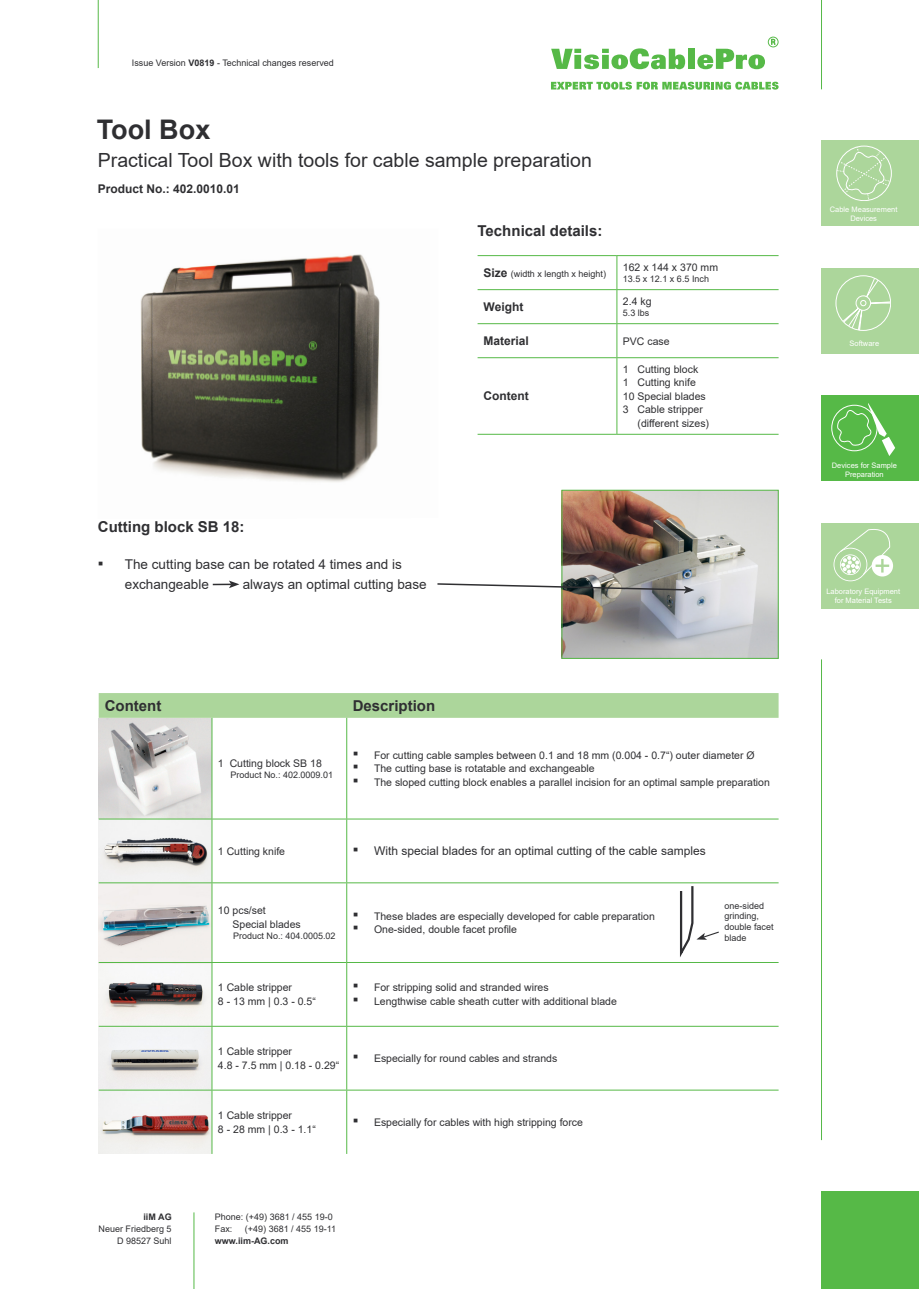
<style>
.page{position:relative;width:919px;height:1289px;background:#fff}
.page>*{position:absolute;margin:0;border:0;box-sizing:border-box;transform-origin:0 0}
.Produktüberschrift{font:700 27px "Arial";color:#2f2f32}
.t1{font:19.5px "Arial";color:#2f2f32}
.Überschrift_Stichpun{font:700 15px "Arial";color:#2f2f32}
.t2{font:13.5px/19.5px "Arial";color:#2f2f32}
.t3{font:12px "Arial";color:#2f2f32}
.t4{font:700 12px "Arial";color:#2f2f32}
.t5{font:10.5px/13.5px "Arial";color:#2f2f32}
.t6{font:9px/12px "Arial";color:#2f2f32;text-align:right}
.t7{font:700 9px "Arial";color:#2f2f32}
.t8{font:7.5px/9px "Arial";color:#fff;text-align:center}
.s1{font-weight:700}
.s2{font-weight:700;font-size:12px}
.s3{font-size:16.5px}
</style>
<div class="page">
<hr style="left:98px;top:0;width:1px;height:68px;background:#56b947">
<hr style="left:821px;top:0;width:1px;height:89px;background:#56b947">
<svg style="left:551px;top:48px;width:134px;height:21px"></svg>
<div style="left:688px;top:49px;width:6px;height:20px;background:#56b947"></div>
<svg style="left:697px;top:37px;width:81px;height:32px"></svg>
<svg style="left:551px;top:82px;width:227px;height:8px"></svg>
<hr style="left:821px;top:659px;width:1px;height:481px;background:#56b947">
<hr style="left:193px;top:1212px;width:1px;height:76px;background:#56b947">
<div style="left:821px;top:1191px;width:97px;height:97px;background:#56b947"></div>
<div style="left:821px;top:140px;width:97px;height:85px;background:#acd69b"></div>
<div style="left:821px;top:268px;width:97px;height:85px;background:#acd69b"></div>
<div style="left:821px;top:395px;width:97px;height:85px;background:#56b947"></div>
<div style="left:821px;top:523px;width:97px;height:85px;background:#acd69b"></div>
<svg style="left:837px;top:147px;width:53px;height:54px"></svg>
<svg style="left:842px;top:277px;width:48px;height:54px"></svg>
<svg style="left:836px;top:403px;width:59px;height:53px"></svg>
<svg style="left:833px;top:529px;width:60px;height:52px"></svg>
<img style="left:99px;top:718px;width:112px;height:435px">
<div style="left:99px;top:693px;width:679px;height:24px;background:#acd69b"></div>
<hr style="left:211px;top:717px;width:1px;height:101px;background:#56b947">
<hr style="left:346px;top:717px;width:1px;height:101px;background:#56b947">
<hr style="left:99px;top:818px;width:113px;height:1px;background:#56b947">
<hr style="left:212px;top:818px;width:135px;height:1px;background:#56b947">
<hr style="left:211px;top:819px;width:1px;height:63px;background:#56b947">
<hr style="left:347px;top:818px;width:431px;height:1px;background:#56b947">
<hr style="left:346px;top:819px;width:1px;height:63px;background:#56b947">
<hr style="left:99px;top:882px;width:113px;height:1px;background:#56b947">
<hr style="left:212px;top:882px;width:135px;height:1px;background:#56b947">
<hr style="left:211px;top:883px;width:1px;height:79px;background:#56b947">
<hr style="left:347px;top:882px;width:431px;height:1px;background:#56b947">
<hr style="left:346px;top:883px;width:1px;height:79px;background:#56b947">
<hr style="left:99px;top:962px;width:113px;height:1px;background:#56b947">
<hr style="left:212px;top:962px;width:135px;height:1px;background:#56b947">
<hr style="left:211px;top:962px;width:1px;height:63px;background:#56b947">
<hr style="left:347px;top:962px;width:431px;height:1px;background:#56b947">
<hr style="left:346px;top:962px;width:1px;height:63px;background:#56b947">
<hr style="left:99px;top:1025px;width:113px;height:1px;background:#56b947">
<hr style="left:212px;top:1025px;width:135px;height:1px;background:#56b947">
<hr style="left:211px;top:1026px;width:1px;height:63px;background:#56b947">
<hr style="left:347px;top:1025px;width:431px;height:1px;background:#56b947">
<hr style="left:346px;top:1026px;width:1px;height:63px;background:#56b947">
<hr style="left:99px;top:1089px;width:113px;height:1px;background:#56b947">
<hr style="left:212px;top:1089px;width:135px;height:1px;background:#56b947">
<hr style="left:211px;top:1090px;width:1px;height:63px;background:#56b947">
<hr style="left:347px;top:1089px;width:431px;height:1px;background:#56b947">
<hr style="left:346px;top:1090px;width:1px;height:63px;background:#56b947">
<img style="left:140px;top:254px;width:240px;height:228px">
<img style="left:563px;top:492px;width:213px;height:164px">
<div style="left:561px;top:490px;width:217px;height:168px;border:1px solid #56b947"></div>
<svg style="left:437px;top:582px;width:257px;height:11px"></svg>
<hr style="left:477px;top:255px;width:140px;height:1px;background:#56b947">
<hr style="left:617px;top:255px;width:161px;height:1px;background:#56b947">
<hr style="left:616px;top:256px;width:1px;height:33px;background:#56b947">
<hr style="left:477px;top:289px;width:140px;height:1px;background:#56b947">
<hr style="left:617px;top:289px;width:161px;height:1px;background:#56b947">
<hr style="left:616px;top:290px;width:1px;height:33px;background:#56b947">
<hr style="left:477px;top:323px;width:140px;height:1px;background:#56b947">
<hr style="left:617px;top:323px;width:161px;height:1px;background:#56b947">
<hr style="left:616px;top:324px;width:1px;height:33px;background:#56b947">
<hr style="left:477px;top:357px;width:140px;height:1px;background:#56b947">
<hr style="left:617px;top:357px;width:161px;height:1px;background:#56b947">
<hr style="left:616px;top:358px;width:1px;height:76px;background:#56b947">
<hr style="left:477px;top:434px;width:140px;height:1px;background:#56b947">
<hr style="left:617px;top:434px;width:161px;height:1px;background:#56b947">
<svg style="left:213px;top:580px;width:26px;height:8px"></svg>
<svg style="left:678px;top:883px;width:42px;height:74px"></svg>
<p class="t6" style="left:132px;top:57px;width:203px">Issue Version <span class="s1">V0819</span> - Technical changes reserved</p>
<p class="Produktüberschrift" style="left:97px;top:110px;width:115px">Tool Box</p>
<p class="t1" style="left:98px;top:147px;width:495px">Practical Tool Box with tools for cable sample preparation</p>
<p class="t4" style="left:98px;top:180px;width:144px">Product No.: 402.0010.01</p>
<p class="Überschrift_Stichpun" style="left:477px;top:220px;width:126px">Technical details:</p>
<p class="t6" style="left:483px;top:268px;width:124px"><span class="s2">Size</span> (width x length x height)</p>
<p class="t5" style="left:623px;top:261px;width:97px">162 x 144 x 370 mm</p>
<p class="t6" style="left:623px;top:272px;width:88px">13.5 x 12.1 x 6.5 Inch</p>
<p class="t4" style="left:483px;top:298px;width:41px">Weight</p>
<p class="t5" style="left:623px;top:295px;width:30px">2.4 kg</p>
<p class="t6" style="left:623px;top:306px;width:28px">5.3 lbs</p>
<p class="t4" style="left:483px;top:332px;width:47px">Material</p>
<p class="t5" style="left:623px;top:334px;width:48px">PVC case</p>
<p class="Überschrift_Stichpun" style="left:98px;top:516px;width:148px">Cutting block SB 18:</p>
<p class="t2" style="left:125px;top:554px;width:278px;text-indent:-27px"><span class="s3">▪</span> The cutting base can be rotated 4 times and is exchangeable</p>
<p class="t2" style="left:243px;top:574px;width:185px">always an optimal cutting base</p>
<p class="Überschrift_Stichpun" style="left:105px;top:695px;width:58px">Content</p>
<p class="Überschrift_Stichpun" style="left:353px;top:695px;width:84px">Description</p>
<p class="t4" style="left:483px;top:388px;width:47px">Content</p>
<p class="t5" style="left:623px;top:362px;width:77px">1 Cutting block</p>
<p class="t5" style="left:623px;top:376px;width:74px">1 Cutting knife</p>
<p class="t5" style="left:623px;top:389px;width:84px">10 Special blades</p>
<p class="t5" style="left:637px;top:403px;width:73px;text-indent:-15px">3 Cable stripper (different sizes)</p>
<p class="t5" style="left:218px;top:756px;width:105px">1 Cutting block SB 18</p>
<p class="t6" style="left:230px;top:768px;width:104px">Product No.: 402.0009.01</p>
<p class="t5" style="left:353px;top:748px;width:403px"><span class="s3">▪</span> For cutting cable samples between 0.1 and 18 mm (0.004 - 0.7“) outer diameter Ø</p>
<p class="t5" style="left:353px;top:761px;width:243px"><span class="s3">▪</span> The cutting base is rotatable and exchangeable</p>
<p class="t5" style="left:353px;top:775px;width:418px"><span class="s3">▪</span> The sloped cutting block enables a parallel incision for an optimal sample preparation</p>
<p class="t7" style="left:143px;top:1210px;width:30px">iiM AG</p>
<p class="t6" style="left:99px;top:1222px;width:75px">Neuer Friedberg 5<br>D 98527 Suhl</p>
<p class="t5" style="left:218px;top:844px;width:69px">1 Cutting knife</p>
<p class="t3" style="left:353px;top:842px;width:354px"><span class="s3">▪</span> With special blades for an optimal cutting of the cable samples</p>
<p class="t5" style="left:218px;top:904px;width:49px">10 pcs/set</p>
<p class="t5" style="left:232px;top:917px;width:70px">Special blades</p>
<p class="t6" style="left:233px;top:929px;width:104px">Product No.: 404.0005.02</p>
<p class="t5" style="left:353px;top:909px;width:303px"><span class="s3">▪</span> These blades are especially developed for cable preparation</p>
<p class="t5" style="left:353px;top:922px;width:166px"><span class="s3">▪</span> One-sided, double facet profile</p>
<p class="t5" style="left:218px;top:980px;width:76px">1 Cable stripper</p>
<p class="t5" style="left:218px;top:994px;width:99px">8 - 13 mm | 0.3 - 0.5“</p>
<p class="t5" style="left:353px;top:980px;width:197px"><span class="s3">▪</span> For stripping solid and stranded wires</p>
<p class="t5" style="left:353px;top:994px;width:266px"><span class="s3">▪</span> Lengthwise cable sheath cutter with additional blade</p>
<p class="t5" style="left:218px;top:1044px;width:76px">1 Cable stripper</p>
<p class="t5" style="left:218px;top:1058px;width:123px">4.8 - 7.5 mm | 0.18 - 0.29“</p>
<p class="t5" style="left:353px;top:1051px;width:206px"><span class="s3">▪</span> Especially for round cables and strands</p>
<p class="t5" style="left:218px;top:1108px;width:76px">1 Cable stripper</p>
<p class="t5" style="left:218px;top:1122px;width:99px">8 - 28 mm | 0.3 - 1.1“</p>
<p class="t5" style="left:353px;top:1115px;width:232px"><span class="s3">▪</span> Especially for cables with high stripping force</p>
<p class="t6" style="left:724px;top:899px;width:41px">one-sided</p>
<p class="t6" style="left:724px;top:910px;width:36px">grinding,</p>
<p class="t6" style="left:724px;top:921px;width:51px">double facet</p>
<p class="t6" style="left:724px;top:931px;width:24px">blade</p>
<p class="t6" style="left:215px;top:1210px;width:119px;text-align:left">Phone: (+49) 3681 / 455 19-0<br>Fax:</p>
<p class="t6" style="left:245px;top:1222px;width:93px">(+49) 3681 / 455 19-11</p>
<p class="t7" style="left:215px;top:1234px;width:75px">www.iim-AG.com</p>
<p class="t8" style="left:829px;top:204px;width:69px">Cable Measurement<br>Devices</p>
<p class="t8" style="left:849px;top:338px;width:31px">Software</p>
<p class="t8" style="left:831px;top:460px;width:67px">Devices for Sample<br>Preparation</p>
<p class="t8" style="left:826px;top:587px;width:75px">Laboratory Equipment for Material Tests</p>
</div>
